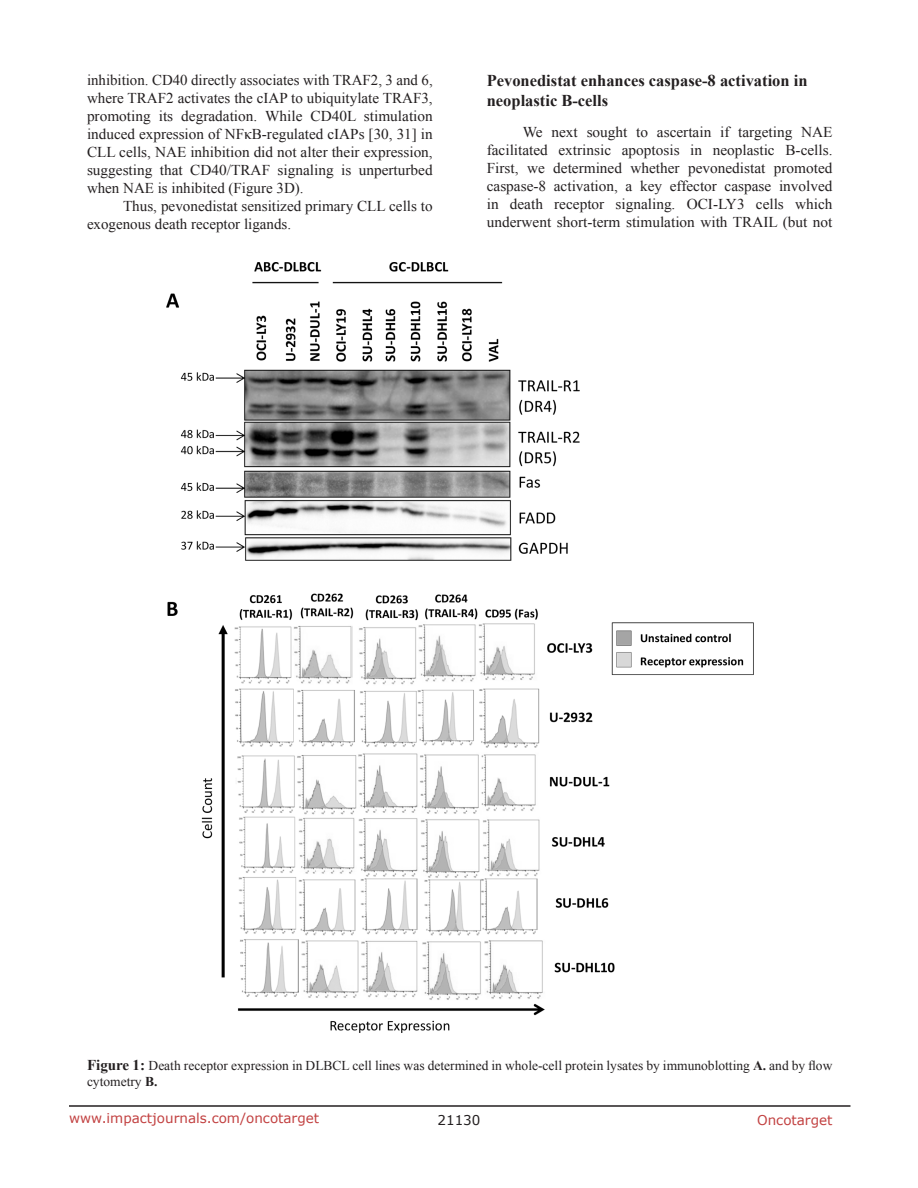
<style>
.page{position:relative;width:918px;height:1188px;background:#fff}
.page>*{position:absolute;margin:0;border:0;box-sizing:border-box;transform-origin:0 0}
.SubHeading{font:700 16.5px/19.8px "Times New Roman";color:#231f20}
.BodyText{font:15px/18px "Times New Roman";color:#231f20;text-align:justify}
.figuretext{font:13.5px/16.2px "Times New Roman";color:#231f20}
.t1{font:13.5px "Verdana";color:#c24141}
.t2{font:13.5px "Verdana";color:#231f20}
.s1{font-weight:700;font-size:15px}
.s2{font-weight:700}
</style>
<div class="page">
<hr style="left:69px;top:1105px;width:781px;height:2px;background:#231f20">
<img style="left:166px;top:263px;width:587px;height:769px">
<p class="BodyText" style="left:87px;top:71px;width:347px">inhibition. CD40 directly associates with TRAF2, 3 and 6, where TRAF2 activates the cIAP to ubiquitylate TRAF3, promoting its degradation. While CD40L stimulation induced expression of NFκB-regulated cIAPs [30, 31] in CLL cells, NAE inhibition did not alter their expression, suggesting that CD40/TRAF signaling is unperturbed when NAE is inhibited (Figure 3D).</p>
<p class="BodyText" style="left:87px;top:197px;width:347px;text-indent:36px">Thus, pevonedistat sensitized primary CLL cells to exogenous death receptor ligands.</p>
<p class="SubHeading" style="left:487px;top:70px;width:322px">Pevonedistat enhances caspase-8 activation in neoplastic B-cells</p>
<p class="BodyText" style="left:487px;top:123px;width:347px;text-indent:36px">We next sought to ascertain if targeting NAE facilitated extrinsic apoptosis in neoplastic B-cells.<br>First, we determined whether pevonedistat promoted caspase-8 activation, a key effector caspase involved in death receptor signaling. OCI-LY3 cells which underwent short-term stimulation with TRAIL (but not</p>
<p class="figuretext" style="left:87px;top:1057px;width:747px"><span class="s1">Figure 1:</span> Death receptor expression in DLBCL cell lines was determined in whole-cell protein lysates by immunoblotting <span class="s2">A.</span> and by flow cytometry <span class="s2">B.</span></p>
<p class="t1" style="left:69px;top:1109px;width:252px">www.impactjournals.com/oncotarget</p>
<p class="t2" style="left:438px;top:1111px;width:44px">21130</p>
<p class="t1" style="left:757px;top:1111px;width:77px">Oncotarget</p>
</div>
